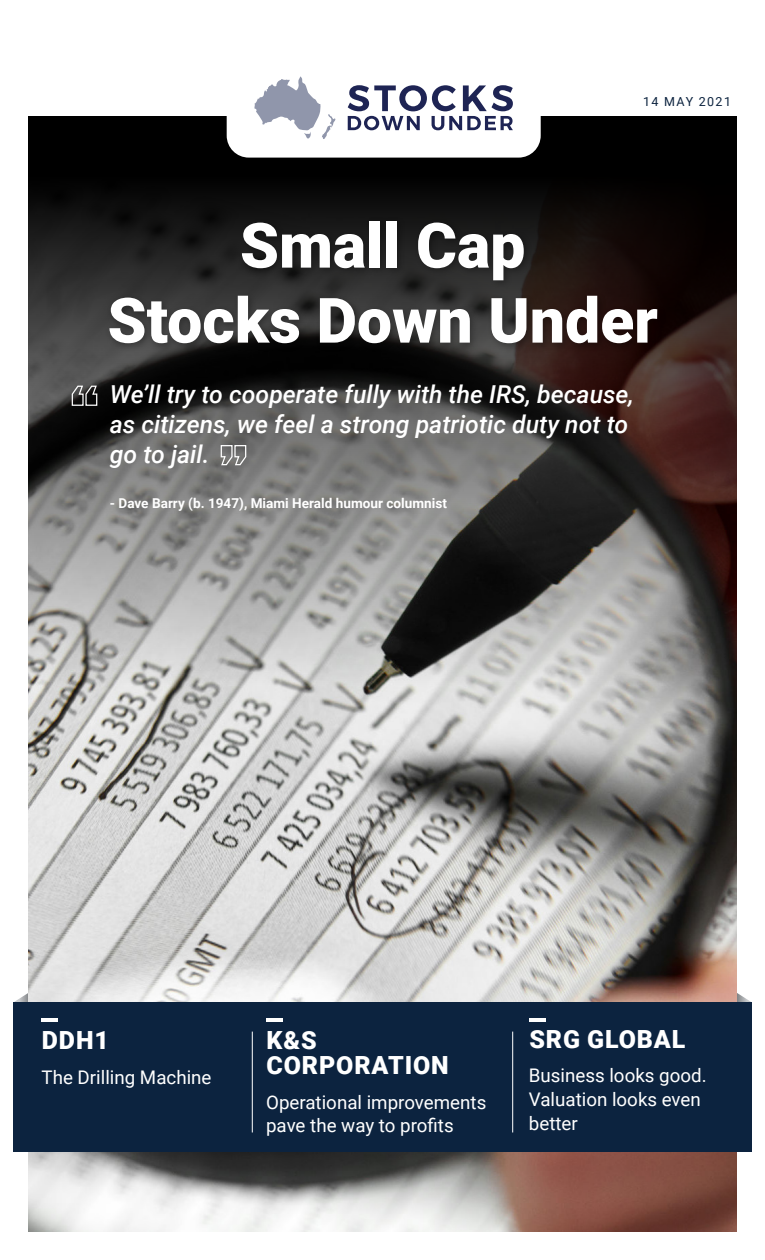
<style>
.page{position:relative;width:765px;height:1260px;background:#fff}
.page>*{position:absolute;margin:0;border:0;box-sizing:border-box;transform-origin:0 0}
.t1{font:900 62.5px/75px "Roboto";color:#fff;text-align:center}
.t2{font:900 25px/25px "Roboto";letter-spacing:.035em;color:#fff}
.t3{font:italic 500 24.75px/29.6px "Roboto";color:#fff}
.t4{font:18.75px/23.8px "Roboto";color:#fff}
.t5{font:700 13.62px "Roboto";color:#fff}
.t6{font:12.5px "Roboto";letter-spacing:.115em;color:#0c233f}
</style>
<div class="page">
<svg style="left:14px;top:993px;width:14px;height:9px"></svg>
<svg style="left:737px;top:993px;width:14px;height:9px"></svg>
<img style="left:28px;top:702px;width:709px;height:530px">
<svg style="left:28px;top:116px;width:709px;height:586px;background:#575453"></svg>
<div style="left:105px;top:217px;width:561px;height:135px;background:#000;opacity:.3"></div>
<svg style="left:71px;top:385px;width:27px;height:21px"></svg>
<svg style="left:220px;top:444px;width:27px;height:22px"></svg>
<div style="left:227px;top:20px;width:314px;height:138px;background:#fff;border-radius:22px"></div>
<svg style="left:254px;top:76px;width:82px;height:63px"></svg>
<svg style="left:348px;top:85px;width:165px;height:45px"></svg>
<div style="left:13px;top:1002px;width:739px;height:150px;background:#0c233f"></div>
<hr style="left:41px;top:1018px;width:17px;height:4px;background:#fff">
<hr style="left:266px;top:1018px;width:17px;height:4px;background:#fff">
<hr style="left:529px;top:1018px;width:17px;height:4px;background:#fff">
<hr style="left:252px;top:1032px;width:1px;height:100px;background:#fff">
<hr style="left:512px;top:1032px;width:1px;height:100px;background:#fff">
<p class="t6" style="left:643px;top:93px;width:89px">14 MAY 2021</p>
<h1 class="t1" style="left:108px;top:206px;width:552px">Small Cap<br>Stocks Down Under</h1>
<h3 class="t3" style="left:110px;top:379px;width:526px">We’ll try to cooperate fully with the IRS, because, as citizens, we feel a strong patriotic duty not to go to jail.</h3>
<p class="t5" style="left:110px;top:494px;width:339px">- Dave Barry (b. 1947), Miami Herald humour columnist</p>
<h2 class="t2" style="left:42px;top:1027px;width:69px">DDH1</h2>
<p class="t4" style="left:41px;top:1065px;width:172px">The Drilling Machine</p>
<h2 class="t2" style="left:267px;top:1027px;width:184px">K&amp;S<br>CORPORATION</h2>
<p class="t4" style="left:266px;top:1089px;width:222px">Operational improvements pave the way to profits</p>
<h2 class="t2" style="left:529px;top:1026px;width:158px">SRG GLOBAL</h2>
<p class="t4" style="left:529px;top:1063px;width:179px">Business looks good.<br>Valuation looks even better</p>
</div>
